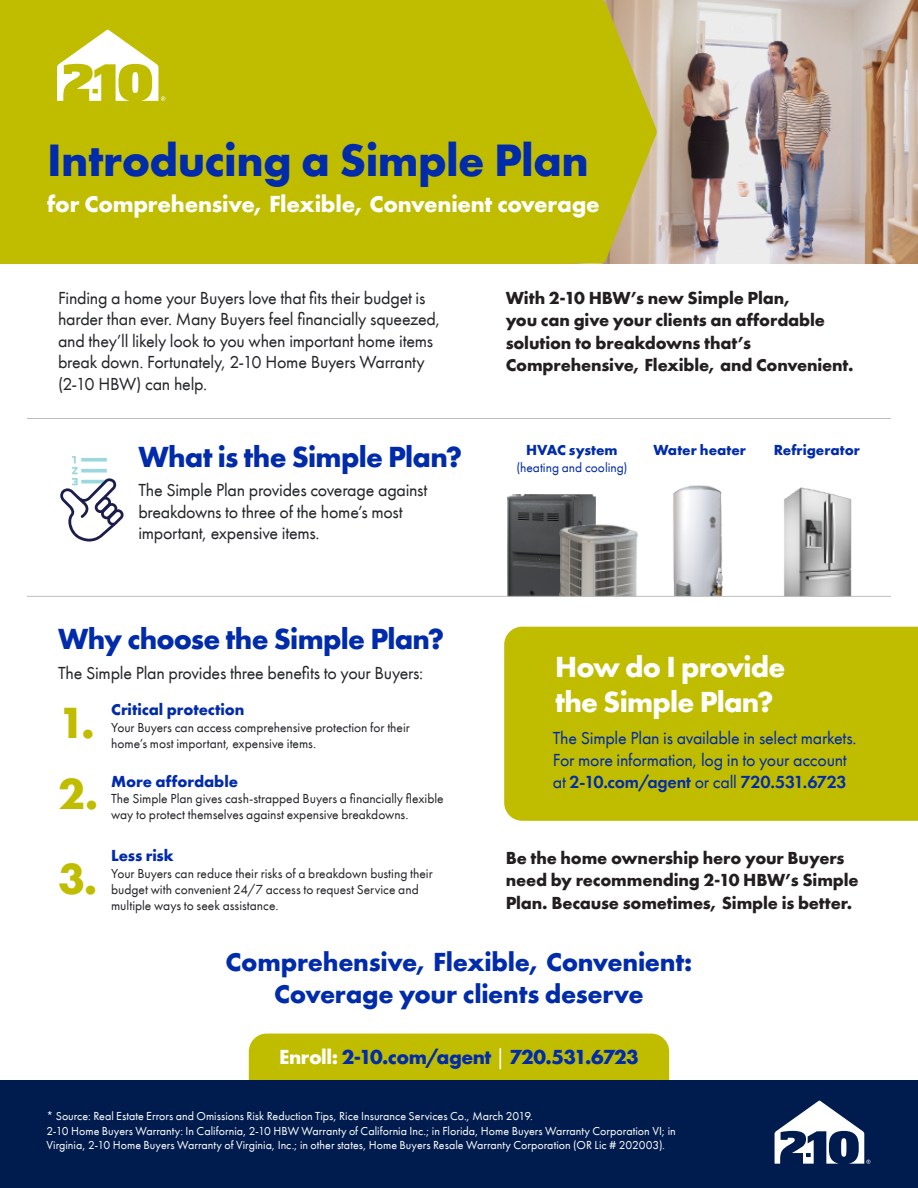
<style>
.page{position:relative;width:918px;height:1188px;background:#fff}
.page>*{position:absolute;margin:0;border:0;box-sizing:border-box;transform-origin:0 0}
.t1{font:700 46.8px "Futura PT";letter-spacing:-.015em;color:#002baa}
.t2{font:700 45px/71.4px "Futura PT";color:#c0bc00}
.t3{font:700 30px "Futura PT";letter-spacing:-.025em;color:#002baa}
.t4{font:700 30px/34.5px "Futura PT";letter-spacing:-.025em;color:#fff}
.t5{font:700 27px/32.4px "Futura PT";letter-spacing:-.01em;color:#002baa;text-align:center}
.t6{font:700 24px "Futura PT";letter-spacing:-.01em;color:#fff}
.t7{font:700 21px "Futura PT";letter-spacing:-.025em;color:#002baa}
.t8{font:18px/21.6px "Futura PT";letter-spacing:-.015em;color:#232528}
.t9{font:700 18px/22.5px "Futura PT";letter-spacing:-.01em;color:#231f20}
.t10{font:18px/21.6px "Futura PT";letter-spacing:-.015em;color:#002baa}
.t11{font:700 16.5px "Futura PT";letter-spacing:-.005em;color:#002baa}
.t12{font:700 15px "Futura PT";color:#002baa}
.t13{font:13.5px/16.2px "Futura PT";color:#232528}
.t14{font:13.5px "Futura PT";color:#002baa}
.t15{font:12px/14.4px "Futura PT";color:#fff}
.s1{font-weight:600}
.s2{color:#fff}
.s3{font-weight:400;color:#fff}
</style>
<div class="page">
<div style="left:504px;top:627px;width:414px;height:194px;background:#c0bc00"></div>
<div style="left:0;top:1080px;width:918px;height:108px;background:#001c4e"></div>
<svg style="left:775px;top:1101px;width:95px;height:63px"></svg>
<div style="left:0;top:0;width:918px;height:264px;background:#c0bc00"></div>
<svg style="left:57px;top:30px;width:108px;height:71px"></svg>
<div style="left:249px;top:1034px;width:420px;height:46px;background:#c0bc00"></div>
<hr style="left:27px;top:418px;width:864px;height:1px;background:#bcbec0">
<svg style="left:60px;top:456px;width:64px;height:86px"></svg>
<img style="left:508px;top:495px;width:87px;height:101px">
<img style="left:557px;top:520px;width:81px;height:76px">
<img style="left:673px;top:485px;width:50px;height:111px">
<img style="left:783px;top:487px;width:69px;height:109px">
<img style="left:657px;top:0;width:261px;height:264px">
<svg style="left:571px;top:0;width:86px;height:264px"></svg>
<hr style="left:27px;top:596px;width:864px;height:1px;background:#bcbec0">
<h1 class="t1" style="left:47px;top:131px;width:543px">Introducing a Simple Plan</h1>
<h3 class="t6" style="left:47px;top:189px;width:554px">for Comprehensive, Flexible, Convenient coverage</h3>
<p class="t8" style="left:58px;top:287px;width:384px">Finding a home your Buyers love that fits their budget is harder than ever. Many Buyers feel financially squeezed, and they’ll likely look to you when important home items break down. Fortunately, 2-10 Home Buyers Warranty (2-10 HBW) can help.</p>
<h3 class="t3" style="left:138px;top:437px;width:325px">What is the Simple Plan?</h3>
<p class="t8" style="left:138px;top:479px;width:290px">The Simple Plan provides coverage against breakdowns to three of the home’s most important, expensive items.</p>
<h3 class="t3" style="left:58px;top:619px;width:388px">Why choose the Simple Plan?</h3>
<p class="t8" style="left:58px;top:662px;width:367px">The Simple Plan provides three benefits to your Buyers:</p>
<p class="t11" style="left:111px;top:699px;width:135px">Critical protection</p>
<p class="t13" style="left:111px;top:719px;width:300px">Your Buyers can access comprehensive protection for their home’s most important, expensive items.</p>
<h2 class="t2" style="left:58px;top:686px;width:42px">1.<br>2.</h2>
<p class="t11" style="left:111px;top:771px;width:128px">More affordable</p>
<p class="t13" style="left:111px;top:790px;width:334px">The Simple Plan gives cash-strapped Buyers a financially flexible way to protect themselves against expensive breakdowns.</p>
<h2 class="t2" style="left:58px;top:842px;width:41px">3.</h2>
<p class="t11" style="left:111px;top:845px;width:64px">Less risk</p>
<p class="t13" style="left:111px;top:865px;width:323px">Your Buyers can reduce their risks of a breakdown busting their budget with convenient 24/7 access to request Service and multiple ways to seek assistance.</p>
<p class="t9" style="left:506px;top:286px;width:349px">With 2-10 HBW’s new Simple Plan,<br>you can give your clients an affordable solution to breakdowns that’s Comprehensive, Flexible, and Convenient.</p>
<p class="t12" style="left:526px;top:441px;width:93px">HVAC system</p>
<p class="t14" style="left:516px;top:459px;width:113px">(heating and cooling)</p>
<p class="t12" style="left:653px;top:441px;width:94px">Water heater</p>
<p class="t12" style="left:774px;top:441px;width:88px">Refrigerator</p>
<h3 class="t4" style="left:555px;top:649px;width:232px">How do I provide the Simple Plan?</h3>
<p class="t10" style="left:553px;top:728px;width:305px">The Simple Plan is available in select markets.<br>For more information, log in to your account at <span class="s1">2-10.com/agent</span> or call <span class="s1">720.531.6723</span></p>
<p class="t9" style="left:506px;top:846px;width:355px">Be the home ownership hero your Buyers need by recommending 2-10 HBW’s Simple<br>Plan. Because sometimes, Simple is better.</p>
<h3 class="t5" style="left:226px;top:945px;width:468px">Comprehensive, Flexible, Convenient:<br>Coverage your clients deserve</h3>
<p class="t7" style="left:279px;top:1043px;width:361px"><span class="s2">Enroll:</span> 2-10.com/agent <span class="s3">|</span> 720.531.6723</p>
<p class="t15" style="left:46px;top:1109px;width:631px">* Source: Real Estate Errors and Omissions Risk Reduction Tips, Rice Insurance Services Co., March 2019.<br>2-10 Home Buyers Warranty: In California, 2-10 HBW Warranty of California Inc.; in Florida, Home Buyers Warranty Corporation VI; in<br>Virginia, 2-10 Home Buyers Warranty of Virginia, Inc.; in other states, Home Buyers Resale Warranty Corporation (OR Lic # 202003).</p>
</div>
